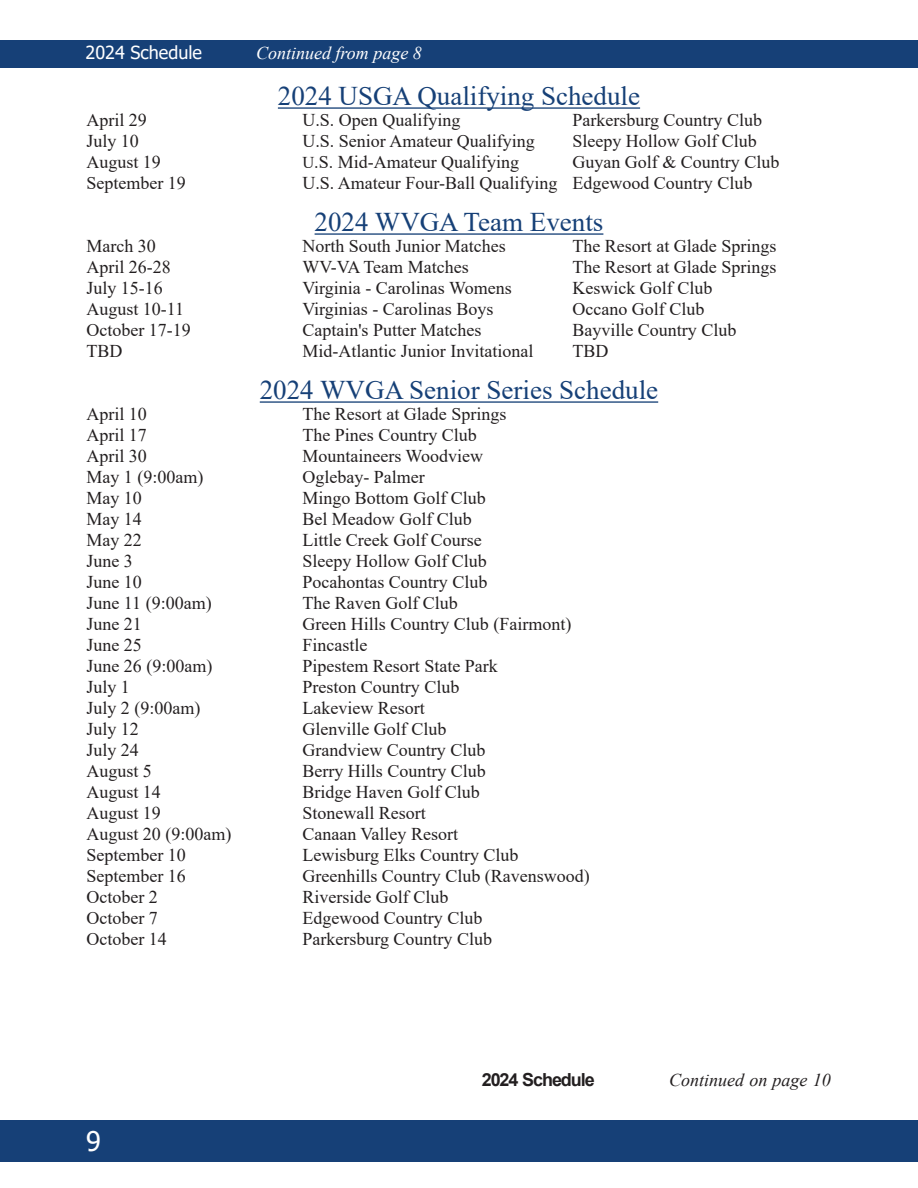
<style>
.page{position:relative;width:918px;height:1188px;background:#fff}
.page>*{position:absolute;margin:0;border:0;box-sizing:border-box;transform-origin:0 0}
.t1{font:27px "Times New Roman";color:#164077}
.t2{font:27px "Tahoma";color:#fff}
.t3{font:18px "Times New Roman";color:#231f20}
.t4{font:italic 18px "Times New Roman";color:#fff}
.t5{font:italic 18px "Times New Roman";color:#231f20}
.t6{font:18px "Tahoma";color:#fff}
.t7{font:700 18px "Arial";letter-spacing:-.06em;color:#231f20}
.s1{font-size:16.5px}
</style>
<div class="page">
<div style="left:0;top:1120px;width:918px;height:42px;background:#164077"></div>
<div style="left:0;top:40px;width:918px;height:28px;background:#164077"></div>
<hr style="left:278px;top:107px;width:362px;height:2px;background:#164077">
<hr style="left:315px;top:233px;width:288px;height:2px;background:#164077">
<hr style="left:260px;top:401px;width:398px;height:2px;background:#164077">
<p class="t6" style="left:86px;top:40px;width:118px">2024 Schedule</p>
<p class="t4" style="left:256px;top:40px;width:167px">Continued from page 8</p>
<h1 class="t1" style="left:278px;top:77px;width:364px">2024 USGA Qualifying Schedule</h1>
<p class="t3" style="left:86px;top:107px;width:62px">April 29</p>
<p class="t3" style="left:302px;top:107px;width:159px">U.S. Open Qualifying</p>
<p class="t3" style="left:572px;top:107px;width:191px">Parkersburg Country Club</p>
<p class="t3" style="left:86px;top:128px;width:54px">July 10</p>
<p class="t3" style="left:302px;top:128px;width:234px">U.S. Senior Amateur Qualifying</p>
<p class="t3" style="left:572px;top:128px;width:186px">Sleepy Hollow Golf Club</p>
<p class="t3" style="left:86px;top:149px;width:76px">August 19</p>
<p class="t3" style="left:302px;top:149px;width:218px"><span class="s1">U</span>.S. Mid-Amateur Qualifying</p>
<p class="t3" style="left:572px;top:149px;width:208px">Guyan Golf &amp; Country Club</p>
<p class="t3" style="left:86px;top:170px;width:101px">September 19</p>
<p class="t3" style="left:302px;top:170px;width:452px">U.S. Amateur Four-Ball Qualifying Edgewood Country Club</p>
<h1 class="t1" style="left:315px;top:203px;width:290px">2024 WVGA Team Events</h1>
<p class="t3" style="left:86px;top:233px;width:71px">March 30</p>
<p class="t3" style="left:302px;top:233px;width:205px">North South Junior Matches</p>
<p class="t3" style="left:572px;top:233px;width:205px">The Resort at Glade Springs</p>
<p class="t3" style="left:86px;top:254px;width:86px">April 26-28</p>
<p class="t3" style="left:302px;top:254px;width:168px">WV-VA Team Matches</p>
<p class="t3" style="left:572px;top:254px;width:205px">The Resort at Glade Springs</p>
<p class="t3" style="left:86px;top:275px;width:78px">July 15-16</p>
<p class="t3" style="left:302px;top:275px;width:211px">Virginia - Carolinas Womens</p>
<p class="t3" style="left:572px;top:275px;width:141px">Keswick Golf Club</p>
<p class="t3" style="left:86px;top:296px;width:99px">August 10-11</p>
<p class="t3" style="left:302px;top:296px;width:193px">Virginias - Carolinas Boys</p>
<p class="t3" style="left:572px;top:296px;width:133px">Occano Golf Club</p>
<p class="t3" style="left:86px;top:317px;width:106px">October 17-19</p>
<p class="t3" style="left:302px;top:317px;width:181px">Captain's Putter Matches</p>
<p class="t3" style="left:572px;top:317px;width:166px">Bayville Country Club</p>
<p class="t3" style="left:86px;top:338px;width:37px">TBD</p>
<p class="t3" style="left:302px;top:338px;width:232px">Mid-Atlantic Junior Invitational</p>
<p class="t3" style="left:572px;top:338px;width:37px">TBD</p>
<h1 class="t1" style="left:260px;top:371px;width:400px">2024 WVGA Senior Series Schedule</h1>
<p class="t3" style="left:86px;top:401px;width:62px">April 10</p>
<p class="t3" style="left:302px;top:401px;width:205px">The Resort at Glade Springs</p>
<p class="t3" style="left:86px;top:422px;width:62px">April 17</p>
<p class="t3" style="left:302px;top:422px;width:176px">The Pines Country Club</p>
<p class="t3" style="left:86px;top:443px;width:62px">April 30</p>
<p class="t3" style="left:302px;top:443px;width:182px">Mountaineers Woodview</p>
<p class="t3" style="left:86px;top:464px;width:118px">May 1 (9:00am)</p>
<p class="t3" style="left:302px;top:464px;width:124px">Oglebay- Palmer</p>
<p class="t3" style="left:86px;top:485px;width:57px">May 10</p>
<p class="t3" style="left:302px;top:485px;width:185px">Mingo Bottom Golf Club</p>
<p class="t3" style="left:86px;top:506px;width:57px">May 14</p>
<p class="t3" style="left:302px;top:506px;width:171px">Bel Meadow Golf Club</p>
<p class="t3" style="left:86px;top:527px;width:57px">May 22</p>
<p class="t3" style="left:302px;top:527px;width:181px">Little Creek Golf Course</p>
<p class="t3" style="left:86px;top:548px;width:48px">June 3</p>
<p class="t3" style="left:302px;top:548px;width:186px">Sleepy Hollow Golf Club</p>
<p class="t3" style="left:86px;top:569px;width:57px">June 10</p>
<p class="t3" style="left:302px;top:569px;width:187px">Pocahontas Country Club</p>
<p class="t3" style="left:86px;top:590px;width:127px">June 11 (9:00am)</p>
<p class="t3" style="left:302px;top:590px;width:157px">The Raven Golf Club</p>
<p class="t3" style="left:86px;top:611px;width:57px">June 21</p>
<p class="t3" style="left:302px;top:611px;width:270px">Green Hills Country Club (Fairmont)</p>
<p class="t3" style="left:86px;top:632px;width:57px">June 25</p>
<p class="t3" style="left:302px;top:632px;width:66px">Fincastle</p>
<p class="t3" style="left:86px;top:653px;width:127px">June 26 (9:00am)</p>
<p class="t3" style="left:302px;top:653px;width:197px">Pipestem Resort State Park</p>
<p class="t3" style="left:86px;top:674px;width:45px">July 1</p>
<p class="t3" style="left:302px;top:674px;width:159px">Preston Country Club</p>
<p class="t3" style="left:86px;top:695px;width:115px">July 2 (9:00am)</p>
<p class="t3" style="left:302px;top:695px;width:124px">Lakeview Resort</p>
<p class="t3" style="left:86px;top:716px;width:54px">July 12</p>
<p class="t3" style="left:302px;top:716px;width:145px">Glenville Golf Club</p>
<p class="t3" style="left:86px;top:737px;width:54px">July 24</p>
<p class="t3" style="left:302px;top:737px;width:184px">Grandview Country Club</p>
<p class="t3" style="left:86px;top:759px;width:67px">August 5</p>
<p class="t3" style="left:302px;top:759px;width:185px">Berry Hills Country Club</p>
<p class="t3" style="left:86px;top:780px;width:76px">August 14</p>
<p class="t3" style="left:302px;top:780px;width:179px">Bridge Haven Golf Club</p>
<p class="t3" style="left:86px;top:801px;width:76px">August 19</p>
<p class="t3" style="left:302px;top:801px;width:125px">Stonewall Resort</p>
<p class="t3" style="left:86px;top:822px;width:146px">August 20 (9:00am)</p>
<p class="t3" style="left:302px;top:822px;width:157px">Canaan Valley Resort</p>
<p class="t3" style="left:86px;top:843px;width:101px">September 10</p>
<p class="t3" style="left:302px;top:843px;width:218px">Lewisburg Elks Country Club</p>
<p class="t3" style="left:86px;top:864px;width:101px">September 16</p>
<p class="t3" style="left:302px;top:864px;width:289px">Greenhills Country Club (Ravenswood)</p>
<p class="t3" style="left:86px;top:885px;width:73px">October 2</p>
<p class="t3" style="left:302px;top:885px;width:147px">Riverside Golf Club</p>
<p class="t3" style="left:86px;top:906px;width:73px">October 7</p>
<p class="t3" style="left:302px;top:906px;width:181px">Edgewood Country Club</p>
<p class="t3" style="left:86px;top:927px;width:82px">October 14</p>
<p class="t3" style="left:302px;top:927px;width:191px">Parkersburg Country Club</p>
<h1 class="t2" style="left:86px;top:1123px;width:16px">9</h1>
<p class="t7" style="left:482px;top:1066px;width:114px">2024 Schedule</p>
<p class="t5" style="left:669px;top:1067px;width:163px">Continued on page 10</p>
</div>
